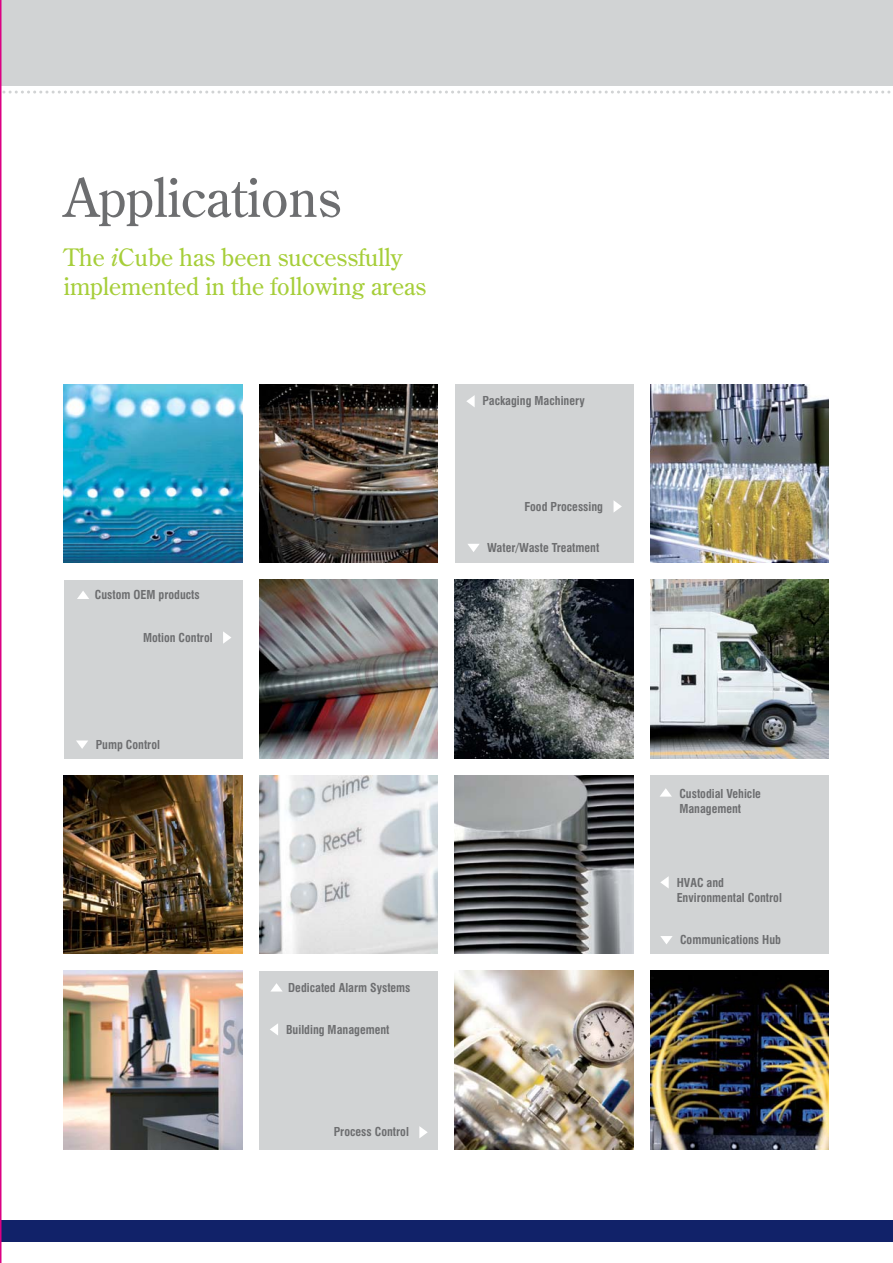
<style>
.page{position:relative;width:893px;height:1263px;background:#fff}
.page>*{position:absolute;margin:0;border:0;box-sizing:border-box;transform-origin:0 0}
.t1{font:52.5px "Century Old Style";color:#6d6e70}
.t2{font:24px/28.8px "Century Old Style";color:#a6ce39}
.t3{font:700 condensed 12px/15px "Swiss 721 BT";color:#6d6e70}
.s1{font-style:italic}
</style>
<div class="page">
<div style="left:0;top:0;width:892px;height:85px;background:#d1d3d4"></div>
<img style="left:64px;top:384px;width:178px;height:179px">
<div style="left:64px;top:580px;width:178px;height:178px;background:#d1d3d4"></div>
<img style="left:64px;top:775px;width:178px;height:179px">
<img style="left:64px;top:971px;width:178px;height:178px">
<img style="left:259px;top:384px;width:179px;height:179px">
<img style="left:259px;top:580px;width:179px;height:178px">
<img style="left:259px;top:775px;width:179px;height:179px">
<div style="left:259px;top:971px;width:179px;height:178px;background:#d1d3d4"></div>
<div style="left:455px;top:384px;width:178px;height:179px;background:#d1d3d4"></div>
<img style="left:455px;top:580px;width:178px;height:178px">
<img style="left:455px;top:775px;width:178px;height:179px">
<img style="left:455px;top:971px;width:178px;height:178px">
<img style="left:650px;top:384px;width:179px;height:179px">
<img style="left:650px;top:580px;width:179px;height:178px">
<div style="left:650px;top:775px;width:179px;height:179px;background:#d1d3d4"></div>
<img style="left:650px;top:971px;width:179px;height:178px">
<svg style="left:77px;top:591px;width:12px;height:8px"></svg>
<svg style="left:270px;top:983px;width:13px;height:9px"></svg>
<svg style="left:466px;top:395px;width:9px;height:12px"></svg>
<svg style="left:660px;top:876px;width:9px;height:12px"></svg>
<svg style="left:468px;top:544px;width:11px;height:8px"></svg>
<svg style="left:660px;top:936px;width:13px;height:8px"></svg>
<svg style="left:76px;top:741px;width:12px;height:8px"></svg>
<svg style="left:660px;top:788px;width:12px;height:9px"></svg>
<svg style="left:613px;top:500px;width:9px;height:12px"></svg>
<svg style="left:223px;top:631px;width:8px;height:13px"></svg>
<svg style="left:419px;top:1126px;width:9px;height:12px"></svg>
<svg style="left:270px;top:1023px;width:8px;height:12px"></svg>
<svg style="left:1px;top:91px;width:890px;height:3px"></svg>
<div style="left:0;top:1220px;width:892px;height:21px;background:#112269"></div>
<hr style="left:0;top:0;width:1px;height:1263px;background:#dc0083">
<h1 class="t1" style="left:64px;top:164px;width:279px">Applications</h1>
<h2 class="t2" style="left:64px;top:242px;width:364px">The <span class="s1">i</span>Cube has been successfully implemented in the following areas</h2>
<p class="t3" style="left:95px;top:588px;width:106px">Custom OEM products</p>
<p class="t3" style="left:143px;top:630px;width:71px">Motion Control</p>
<p class="t3" style="left:96px;top:737px;width:66px">Pump Control</p>
<p class="t3" style="left:483px;top:394px;width:104px">Packaging Machinery</p>
<p class="t3" style="left:525px;top:499px;width:80px">Food Processing</p>
<p class="t3" style="left:487px;top:540px;width:114px">Water/Waste Treatment</p>
<p class="t3" style="left:288px;top:980px;width:124px">Dedicated Alarm Systems</p>
<p class="t3" style="left:286px;top:1022px;width:105px">Building Management</p>
<p class="t3" style="left:334px;top:1125px;width:77px">Process Control</p>
<p class="t3" style="left:679px;top:786px;width:83px">Custodial Vehicle<br>Management</p>
<p class="t3" style="left:677px;top:875px;width:107px">HVAC and<br>Environmental Control</p>
<p class="t3" style="left:680px;top:933px;width:102px">Communications Hub</p>
</div>
